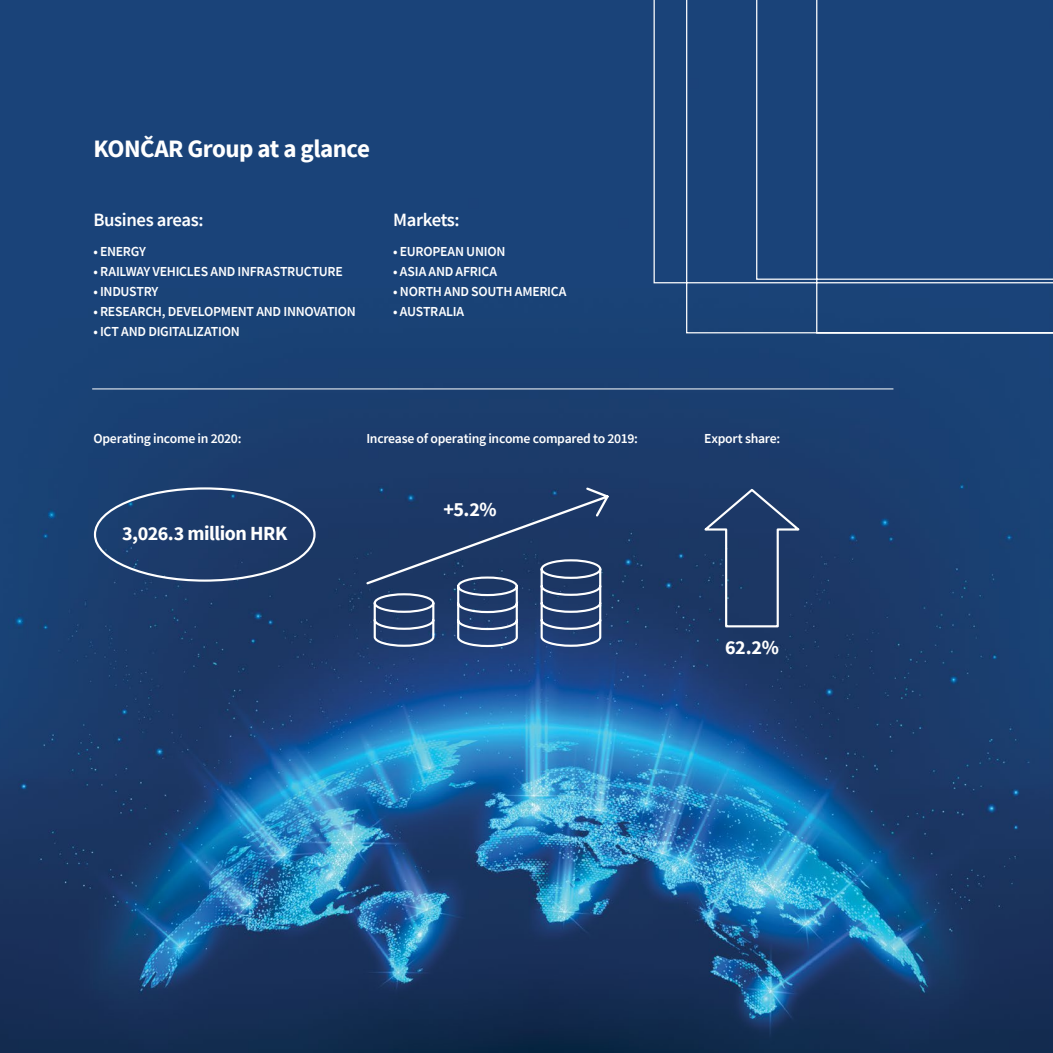
<style>
.page{position:relative;width:1053px;height:1053px;background:#fff}
.page>*{position:absolute;margin:0;border:0;box-sizing:border-box;transform-origin:0 0}
.t1{font:700 25px "Source Sans Pro";letter-spacing:-.02em;color:#fff}
.t2{font:700 20px "Source Sans Pro";letter-spacing:-.025em;color:#fff}
.t3{font:600 18.75px "Source Sans Pro";letter-spacing:-.02em;color:#fff}
.t4{font:600 13.75px "Source Sans Pro";letter-spacing:-.02em;color:#fff}
</style>
<div class="page">
<img style="left:0;top:0;width:1052px;height:1052px">
<div style="left:653px;top:0;width:399px;height:334px;background:#1a4379"></div>
<hr style="left:92px;top:388px;width:801px;height:1px;background:#fff">
<svg style="left:364px;top:485px;width:246px;height:163px"></svg>
<svg style="left:699px;top:487px;width:105px;height:141px"></svg>
<h1 class="t1" style="left:93px;top:132px;width:278px">KONČAR Group at a glance</h1>
<h3 class="t3" style="left:93px;top:207px;width:112px">Busines areas:</h3>
<p class="t4" style="left:93px;top:243px;width:54px">• ENERGY</p>
<p class="t4" style="left:93px;top:263px;width:251px">• RAILWAY VEHICLES AND INFRASTRUCTURE</p>
<p class="t4" style="left:93px;top:283px;width:67px">• INDUSTRY</p>
<p class="t4" style="left:93px;top:303px;width:264px">• RESEARCH, DEVELOPMENT AND INNOVATION</p>
<p class="t4" style="left:93px;top:323px;width:148px">• ICT AND DIGITALIZATION</p>
<h3 class="t3" style="left:393px;top:207px;width:68px">Markets:</h3>
<p class="t4" style="left:393px;top:243px;width:114px">• EUROPEAN UNION</p>
<p class="t4" style="left:393px;top:263px;width:105px">• ASIA AND AFRICA</p>
<p class="t4" style="left:393px;top:283px;width:175px">• NORTH AND SOUTH AMERICA</p>
<p class="t4" style="left:393px;top:303px;width:73px">• AUSTRALIA</p>
<p class="t4" style="left:93px;top:429px;width:150px">Operating income in 2020:</p>
<p class="t4" style="left:366px;top:429px;width:273px">Increase of operating income compared to 2019:</p>
<p class="t4" style="left:704px;top:429px;width:78px">Export share:</p>
<h2 class="t2" style="left:122px;top:519px;width:167px">3,026.3 million HRK</h2>
<h2 class="t2" style="left:443px;top:496px;width:55px">+5.2%</h2>
<h2 class="t2" style="left:725px;top:634px;width:55px">62.2%</h2>
</div>
